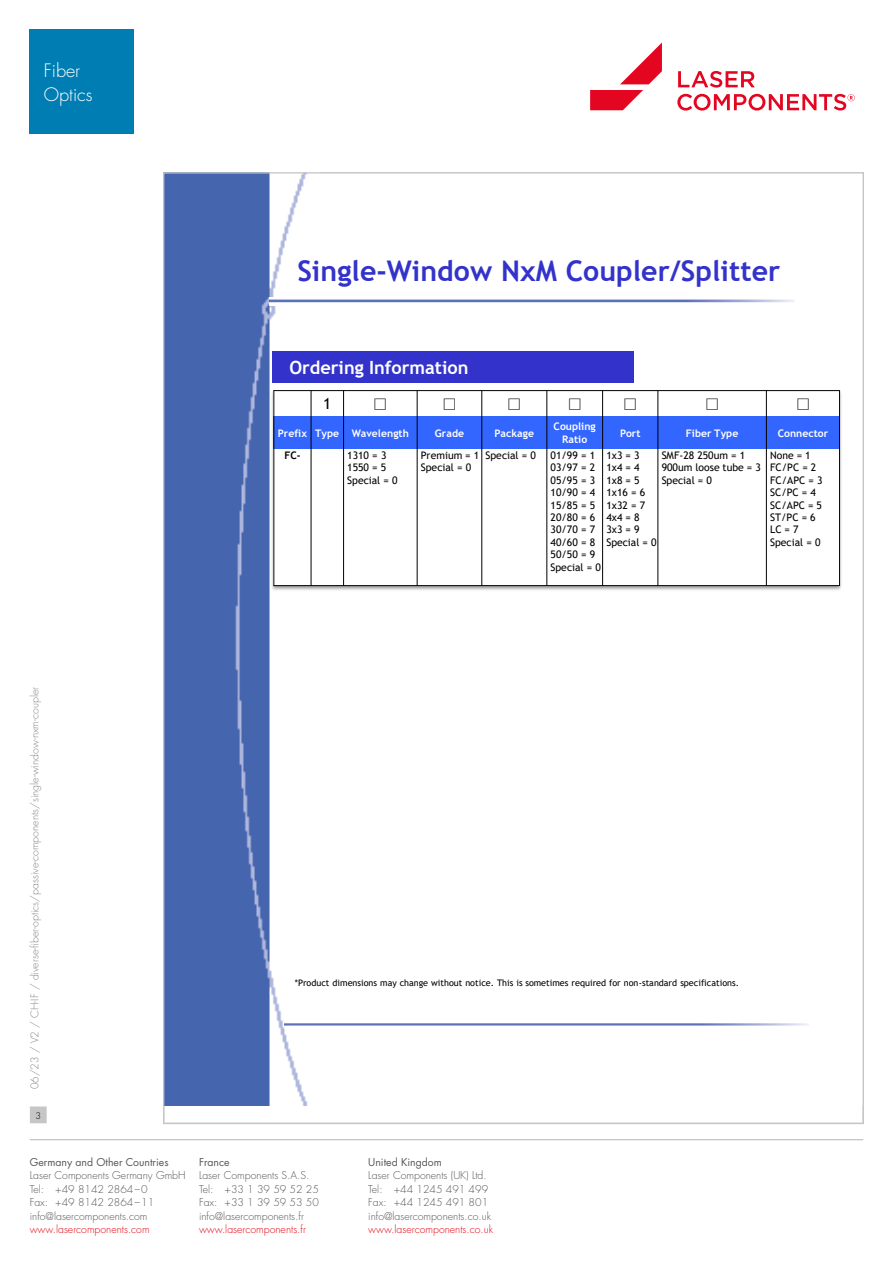
<style>
.page{position:relative;width:893px;height:1263px;background:#fff}
.page>*{position:absolute;margin:0;border:0;box-sizing:border-box;transform-origin:0 0}
.t1{font:700 28.5px "Trebuchet MS";color:#33c}
.t2{font:700 18.15px "Trebuchet MS";color:#fff}
.t3{font:300 18px/24px "Futura Std";color:#fff}
.t4{font:15.6px "Sim Sun";color:#000}
.t5{font:15.6px "Trebuchet MS";color:#000}
.t6{font:300 10.5px/13.5px "Futura Std";color:#575756}
.t7{font:300 10.5px "Futura Std";color:#878787}
.t8{font:300 10.5px "Futura Std";color:#e30613}
.t9{font:10.5px "Futura Std";color:#575756}
.t10{font:10.35px/12.5px "Trebuchet MS";color:#000}
.t11{font:700 10.35px/12.5px "Trebuchet MS";color:#fff;text-align:center}
.t12{font:700 10.35px "Trebuchet MS";color:#000}
.t13{font:9px "Trebuchet MS";color:#000}
.t14{font:300 9px "Futura Std";color:#000}
</style>
<div class="page">
<hr style="left:30px;top:1139px;width:833px;height:1px;background:#c6c6c6">
<div style="left:31px;top:1107px;width:15px;height:16px;background:#c6c6c6"></div>
<div style="left:30px;top:1106px;width:17px;height:17px;border:1px solid #c6c6c6"></div>
<svg style="left:677px;top:71px;width:178px;height:40px"></svg>
<svg style="left:590px;top:43px;width:72px;height:67px"></svg>
<img style="left:165px;top:174px;width:154px;height:931px">
<div style="left:273px;top:352px;width:361px;height:31px;background:#33c"></div>
<img style="left:284px;top:1021px;width:525px;height:8px">
<img style="left:270px;top:297px;width:524px;height:9px">
<img style="left:269px;top:388px;width:573px;height:204px">
<div style="left:274px;top:391px;width:565px;height:194px;background:#fff"></div>
<div style="left:274px;top:417px;width:37px;height:32px;background:#36f"></div>
<div style="left:311px;top:417px;width:33px;height:32px;background:#36f"></div>
<div style="left:344px;top:417px;width:73px;height:32px;background:#36f"></div>
<div style="left:417px;top:417px;width:65px;height:32px;background:#36f"></div>
<div style="left:482px;top:417px;width:65px;height:32px;background:#36f"></div>
<div style="left:547px;top:417px;width:56px;height:32px;background:#36f"></div>
<div style="left:603px;top:417px;width:55px;height:32px;background:#36f"></div>
<div style="left:658px;top:417px;width:108px;height:32px;background:#36f"></div>
<div style="left:766px;top:417px;width:73px;height:32px;background:#36f"></div>
<hr style="left:311px;top:390px;width:1px;height:196px;background:#000">
<hr style="left:343px;top:390px;width:1px;height:196px;background:#000">
<hr style="left:417px;top:390px;width:1px;height:196px;background:#000">
<hr style="left:482px;top:390px;width:1px;height:196px;background:#000">
<hr style="left:547px;top:390px;width:1px;height:196px;background:#000">
<hr style="left:602px;top:390px;width:1px;height:196px;background:#000">
<hr style="left:658px;top:390px;width:1px;height:196px;background:#000">
<hr style="left:766px;top:390px;width:1px;height:196px;background:#000">
<hr style="left:274px;top:390px;width:1px;height:196px;background:#000">
<hr style="left:839px;top:390px;width:1px;height:196px;background:#000">
<hr style="left:274px;top:390px;width:566px;height:1px;background:#000">
<hr style="left:274px;top:585px;width:566px;height:1px;background:#000">
<div style="left:30px;top:30px;width:104px;height:104px;background:#007eb3"></div>
<h3 class="t3" style="left:44px;top:59px;width:50px">Fiber<br>Optics</h3>
<h1 class="t1" style="left:297px;top:253px;width:484px">Single-Window NxM Coupler/Splitter</h1>
<h2 class="t2" style="left:289px;top:356px;width:181px">Ordering Information</h2>
<h3 class="t5" style="left:323px;top:394px;width:10px">1</h3>
<h3 class="t4" style="left:373px;top:396px;width:17px">□</h3>
<h3 class="t4" style="left:442px;top:396px;width:17px">□</h3>
<h3 class="t4" style="left:507px;top:396px;width:17px">□</h3>
<h3 class="t4" style="left:567px;top:396px;width:17px">□</h3>
<h3 class="t4" style="left:622px;top:396px;width:17px">□</h3>
<h3 class="t4" style="left:704px;top:396px;width:17px">□</h3>
<h3 class="t4" style="left:795px;top:396px;width:17px">□</h3>
<p class="t11" style="left:278px;top:427px;width:133px">Prefix Type Wavelength</p>
<p class="t11" style="left:435px;top:427px;width:31px">Grade</p>
<p class="t11" style="left:494px;top:427px;width:41px">Package</p>
<p class="t11" style="left:554px;top:420px;width:44px">Coupling<br>Ratio</p>
<p class="t11" style="left:620px;top:427px;width:22px">Port</p>
<p class="t11" style="left:686px;top:427px;width:54px">Fiber Type</p>
<p class="t11" style="left:778px;top:427px;width:52px">Connector</p>
<p class="t12" style="left:284px;top:449px;width:18px">FC-</p>
<p class="t10" style="left:347px;top:449px;width:41px">1310 = 3</p>
<p class="t10" style="left:421px;top:449px;width:117px">Premium = 1 Special = 0</p>
<p class="t10" style="left:551px;top:449px;width:91px">01/99 = 1 1x3 = 3</p>
<p class="t10" style="left:662px;top:449px;width:85px">SMF-28 250um = 1</p>
<p class="t10" style="left:770px;top:449px;width:42px">None = 1</p>
<p class="t10" style="left:347px;top:461px;width:41px">1550 = 5</p>
<p class="t10" style="left:421px;top:461px;width:52px">Special = 0</p>
<p class="t10" style="left:551px;top:461px;width:91px">03/97 = 2 1x4 = 4</p>
<p class="t10" style="left:662px;top:461px;width:156px">900um loose tube = 3 FC/PC = 2</p>
<p class="t10" style="left:347px;top:474px;width:52px">Special = 0</p>
<p class="t10" style="left:551px;top:474px;width:91px">05/95 = 3 1x8 = 5</p>
<p class="t10" style="left:662px;top:474px;width:52px">Special = 0</p>
<p class="t10" style="left:770px;top:474px;width:54px">FC/APC = 3</p>
<p class="t10" style="left:551px;top:486px;width:96px">10/90 = 4 1x16 = 6</p>
<p class="t10" style="left:770px;top:486px;width:47px">SC/PC = 4</p>
<p class="t10" style="left:551px;top:499px;width:96px">15/85 = 5 1x32 = 7</p>
<p class="t10" style="left:770px;top:499px;width:53px">SC/APC = 5</p>
<p class="t10" style="left:551px;top:511px;width:91px">20/80 = 6 4x4 = 8</p>
<p class="t10" style="left:770px;top:511px;width:47px">ST/PC = 6</p>
<p class="t10" style="left:551px;top:523px;width:91px">30/70 = 7 3x3 = 9</p>
<p class="t10" style="left:770px;top:523px;width:30px">LC = 7</p>
<p class="t10" style="left:551px;top:536px;width:108px">40/60 = 8 Special = 0</p>
<p class="t10" style="left:770px;top:536px;width:52px">Special = 0</p>
<p class="t10" style="left:551px;top:548px;width:52px">50/50 = 9<br>Special = 0</p>
<p class="t7" style="left:28px;top:1089px;width:404px;rotate:-90deg">06/23 / V2 / CH-IF / diverse-fiber-optics/passive-components/single-window-nxm-coupler</p>
<p class="t14" style="left:35px;top:1110px;width:7px">3</p>
<p class="t13" style="left:295px;top:977px;width:446px">*Product dimensions may change without notice. This is sometimes required for non-standard specifications.</p>
<p class="t9" style="left:30px;top:1155px;width:140px">Germany and Other Countries</p>
<p class="t6" style="left:30px;top:1169px;width:157px">Laser Components Germany GmbH<br>Tel: +49 8142 2864–0<br>Fax: +49 8142 2864–11 info@lasercomponents.com</p>
<p class="t8" style="left:30px;top:1223px;width:121px">www.lasercomponents.com</p>
<p class="t9" style="left:199px;top:1155px;width:32px">France</p>
<p class="t6" style="left:199px;top:1169px;width:121px">Laser Components S.A.S.<br>Tel: +33 1 39 59 52 25<br>Fax: +33 1 39 59 53 50 info@lasercomponents.fr</p>
<p class="t8" style="left:199px;top:1223px;width:108px">www.lasercomponents.fr</p>
<p class="t9" style="left:368px;top:1155px;width:75px">United Kingdom</p>
<p class="t6" style="left:368px;top:1169px;width:124px">Laser Components (UK) Ltd.<br>Tel: +44 1245 491 499<br>Fax: +44 1245 491 801 info@lasercomponents.co.uk</p>
<p class="t8" style="left:368px;top:1223px;width:126px">www.lasercomponents.co.uk</p>
</div>
